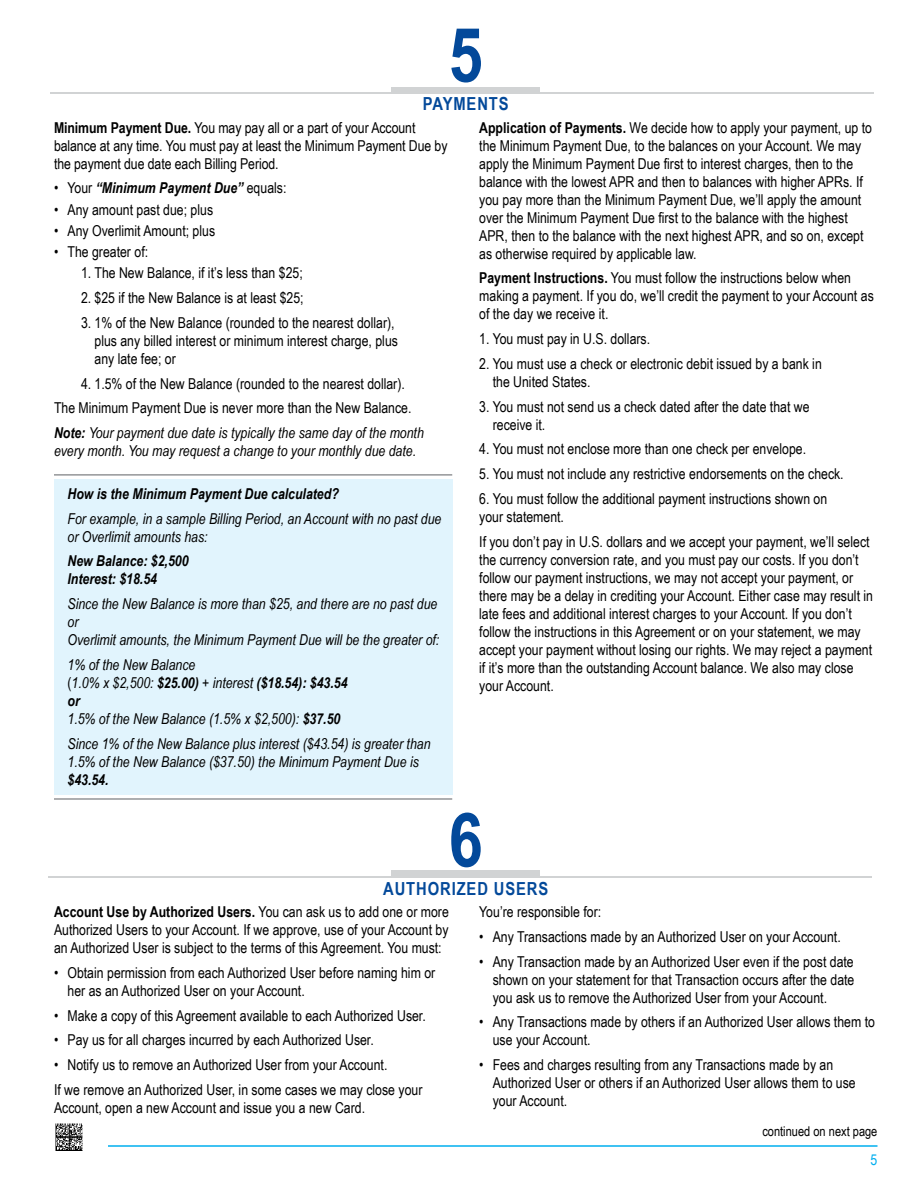
<style>
.page{position:relative;width:918px;height:1188px;background:#fff}
.page>*{position:absolute;margin:0;border:0;box-sizing:border-box;transform-origin:0 0}
.t1{font:700 75px "Arial Narrow";color:#03499a}
.t2{font:700 18px "Arial Narrow";letter-spacing:.05em;color:#03499a}
.t3{font:15px/18px "Arial Narrow";color:#000}
.t4{font:italic 15px/18px "Arial Narrow";color:#000}
.t5{font:italic 700 15px/18px "Arial Narrow";color:#000}
.t6{font:700 15px "Arial Narrow";color:#000}
.t7{font:15px "Arial Narrow";color:#00aeef}
.t8{font:13.5px "Arial Narrow";color:#000}
.s1{font-weight:700}
.s2{font-weight:400;font-style:normal}
.s3{font-style:normal}
.s4{font-weight:400}
</style>
<div class="page">
<div style="left:54px;top:479px;width:398px;height:315px;background:#e1f4fd"></div>
<hr style="left:54px;top:474px;width:398px;height:2px;background:#939598">
<hr style="left:54px;top:798px;width:398px;height:2px;background:#939598">
<img style="left:56px;top:1124px;width:27px;height:26px">
<hr style="left:108px;top:1145px;width:770px;height:2px;background:#00aeef">
<div style="left:391px;top:87px;width:149px;height:6px;background:#d1d3d4"></div>
<hr style="left:50px;top:92px;width:824px;height:1px;background:#d1d3d4">
<div style="left:391px;top:871px;width:149px;height:5px;background:#d1d3d4"></div>
<hr style="left:48px;top:877px;width:824px;height:1px;background:#d1d3d4">
<h3 class="t1" style="left:449px;top:-2px;width:36px">5</h3>
<h3 class="t2" style="left:423px;top:90px;width:87px">PAYMENTS</h3>
<h4 class="t3" style="left:54px;top:118px;width:363px"><span class="s1">Minimum Payment Due.</span> You may pay all or a part of your Account</h4>
<p class="t3" style="left:54px;top:136px;width:395px">balance at any time. You must pay at least the Minimum Payment Due by the payment due date each Billing Period.</p>
<p class="t5" style="left:54px;top:178px;width:234px"><span class="s2">• Your</span> “Minimum Payment Due” <span class="s2">equals:</span></p>
<p class="t3" style="left:54px;top:200px;width:161px">• Any amount past due; plus</p>
<p class="t3" style="left:54px;top:221px;width:163px">• Any Overlimit Amount; plus</p>
<p class="t3" style="left:54px;top:242px;width:96px">• The greater of:</p>
<p class="t3" style="left:81px;top:264px;width:223px">1. The New Balance, if it’s less than $25;</p>
<p class="t3" style="left:81px;top:288px;width:224px">2. $25 if the New Balance is at least $25;</p>
<p class="t3" style="left:94px;top:313px;width:305px;text-indent:-13px">3. 1% of the New Balance (rounded to the nearest dollar), plus any billed interest or minimum interest charge, plus any late fee; or</p>
<p class="t3" style="left:81px;top:374px;width:325px">4. 1.5% of the New Balance (rounded to the nearest dollar).</p>
<p class="t3" style="left:54px;top:399px;width:359px">The Minimum Payment Due is never more than the New Balance.</p>
<p class="t4" style="left:54px;top:424px;width:371px"><span class="s1">Note:</span> Your payment due date is typically the same day of the month every month. You may request a change to your monthly due date.</p>
<p class="t5" style="left:68px;top:484px;width:273px">How is the Minimum Payment Due calculated?</p>
<p class="t4" style="left:68px;top:509px;width:375px">For example, in a sample Billing Period, an Account with no past due or Overlimit amounts has:</p>
<p class="t5" style="left:68px;top:551px;width:123px">New Balance: $2,500<br>Interest: $18.54</p>
<p class="t4" style="left:68px;top:595px;width:371px">Since the New Balance is more than $25, and there are no past due</p>
<p class="t4" style="left:68px;top:613px;width:373px">or<br>Overlimit amounts, the Minimum Payment Due will be the greater of:</p>
<p class="t4" style="left:68px;top:655px;width:129px">1% of the New Balance</p>
<p class="t4" style="left:68px;top:673px;width:282px"><span class="s3">(</span>1.0% x $2,500: <span class="s1">$25.00)</span> + interest <span class="s1">($18.54): $43.54 or<br></span>1.5% of the New Balance (1.5% x $2,500): <span class="s1">$37.50</span></p>
<p class="t4" style="left:68px;top:734px;width:365px">Since 1% of the New Balance plus interest ($43.54) is greater than<br>1.5% of the New Balance ($37.50) the Minimum Payment Due is <span class="s1">$43.54.</span></p>
<h4 class="t3" style="left:479px;top:118px;width:394px"><span class="s1">Application of Payments.</span> We decide how to apply your payment, up to</h4>
<p class="t3" style="left:479px;top:136px;width:386px">the Minimum Payment Due, to the balances on your Account. We may apply the Minimum Payment Due first to interest charges, then to the balance with the lowest APR and then to balances with higher APRs. If you pay more than the Minimum Payment Due, we’ll apply the amount over the Minimum Payment Due first to the balance with the highest APR, then to the balance with the next highest APR, and so on, except as otherwise required by applicable law.</p>
<h4 class="t3" style="left:479px;top:269px;width:373px"><span class="s1">Payment Instructions.</span> You must follow the instructions below when</h4>
<p class="t3" style="left:479px;top:287px;width:396px">making a payment. If you do, we’ll credit the payment to your Account as of the day we receive it.</p>
<p class="t3" style="left:479px;top:329px;width:172px">1. You must pay in U.S. dollars.</p>
<p class="t3" style="left:493px;top:354px;width:331px;text-indent:-13px">2. You must use a check or electronic debit issued by a bank in the United States.</p>
<p class="t3" style="left:493px;top:397px;width:318px;text-indent:-14px">3. You must not send us a check dated after the date that we receive it.</p>
<p class="t3" style="left:479px;top:440px;width:328px">4. You must not enclose more than one check per envelope.</p>
<p class="t3" style="left:479px;top:464px;width:366px">5. You must not include any restrictive endorsements on the check.</p>
<p class="t3" style="left:479px;top:489px;width:350px">6. You must follow the additional payment instructions shown on your statement.</p>
<p class="t3" style="left:479px;top:532px;width:395px">If you don’t pay in U.S. dollars and we accept your payment, we’ll select the currency conversion rate, and you must pay our costs. If you don’t follow our payment instructions, we may not accept your payment, or there may be a delay in crediting your Account. Either case may result in late fees and additional interest charges to your Account. If you don’t follow the instructions in this Agreement or on your statement, we may accept your payment without losing our rights. We may reject a payment if it’s more than the outstanding Account balance. We also may close</p>
<p class="t3" style="left:479px;top:676px;width:76px">your Account.</p>
<h3 class="t1" style="left:449px;top:783px;width:36px">6</h3>
<h3 class="t2" style="left:383px;top:875px;width:167px">AUTHORIZED USERS</h3>
<h4 class="t6" style="left:54px;top:901px;width:396px">Account Use by Authorized Users. <span class="s4">You can ask us to add one or more</span></h4>
<p class="t3" style="left:54px;top:920px;width:396px">Authorized Users to your Account. If we approve, use of your Account by an Authorized User is subject to the terms of this Agreement. You must:</p>
<p class="t3" style="left:68px;top:963px;width:369px;text-indent:-14px">• Obtain permission from each Authorized User before naming him or her as an Authorized User on your Account.</p>
<p class="t3" style="left:54px;top:1006px;width:373px">• Make a copy of this Agreement available to each Authorized User.</p>
<p class="t3" style="left:54px;top:1031px;width:321px">• Pay us for all charges incurred by each Authorized User.</p>
<p class="t3" style="left:54px;top:1055px;width:335px">• Notify us to remove an Authorized User from your Account.</p>
<p class="t3" style="left:54px;top:1080px;width:370px">If we remove an Authorized User, in some cases we may close your<br>Account, open a new Account and issue you a new Card.</p>
<p class="t3" style="left:479px;top:902px;width:123px">You’re responsible for:</p>
<p class="t3" style="left:479px;top:927px;width:363px">• Any Transactions made by an Authorized User on your Account.</p>
<p class="t3" style="left:493px;top:952px;width:363px;text-align:justify;text-indent:-14px">• Any Transaction made by an Authorized User even if the post date shown on your statement for that Transaction occurs after the date you ask us to remove the Authorized User from your Account.</p>
<p class="t3" style="left:493px;top:1013px;width:384px;text-indent:-14px">• Any Transactions made by others if an Authorized User allows them to use your Account.</p>
<p class="t3" style="left:493px;top:1055px;width:365px;text-indent:-14px">• Fees and charges resulting from any Transactions made by an<br>Authorized User or others if an Authorized User allows them to use your Account.</p>
<p class="t8" style="left:762px;top:1121px;width:117px">continued on next page</p>
<p class="t7" style="left:871px;top:1148px;width:8px">5</p>
</div>
